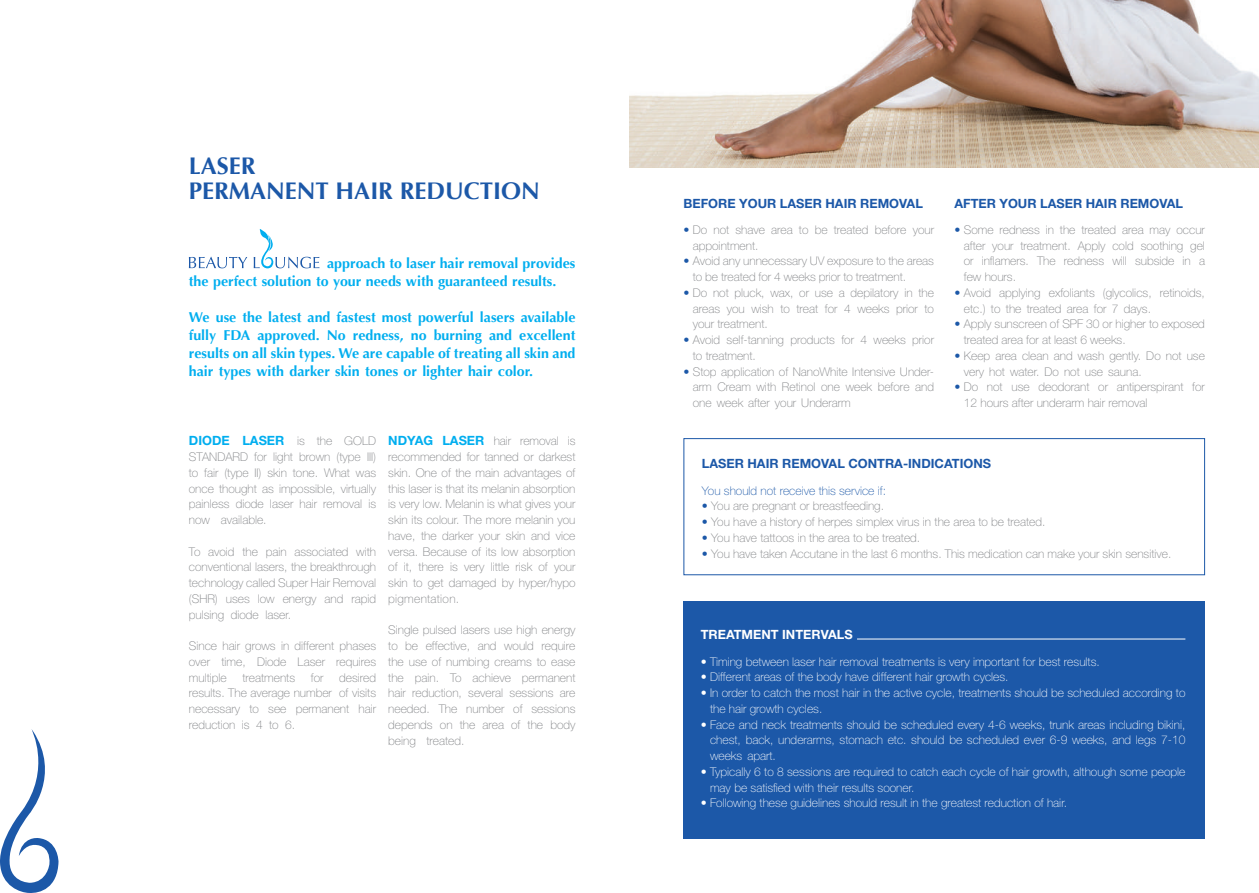
<style>
.page{position:relative;width:1259px;height:893px;background:#fff}
.page>*{position:absolute;margin:0;border:0;box-sizing:border-box;transform-origin:0 0}
.t1{font:700 24px/24.8px "Optima";color:#1c58a8}
.t2{font:700 14.25px/18px "Optima";color:#00aeef}
.t3{font:700 12.75px "Helvetica Neue";color:#1c58a8}
.t4{font:700 12.75px "Helvetica Neue";color:#00aeef}
.t5{font:700 12.75px "Helvetica Neue";color:#fff}
.t6{font:100 12px/15.8px "Helvetica Neue";color:#808285;text-align:justify}
.t7{font:100 12px/15.8px "Helvetica Neue";color:#fff}
.t8{font:100 12px "Helvetica Neue";color:#1c58a8}
.s1{font-weight:100;font-size:12px;color:#808285}
.s2{font-weight:700;font-size:12.75px;color:#00aeef}
.s3{color:#1c58a8}
</style>
<div class="page">
<svg style="left:0;top:729px;width:59px;height:164px"></svg>
<svg style="left:189px;top:257px;width:58px;height:11px"></svg>
<svg style="left:254px;top:229px;width:65px;height:40px"></svg>
<div style="left:683px;top:602px;width:522px;height:237px;background:#1c58a8"></div>
<div style="left:683px;top:438px;width:522px;height:137px;border:1px solid #1c58a8"></div>
<hr style="left:857px;top:639px;width:328px;height:1px;background:#fff">
<img style="left:629px;top:0;width:630px;height:168px">
<h1 class="t1" style="left:189px;top:154px;width:352px">LASER<br>PERMANENT HAIR REDUCTION</h1>
<p class="t2" style="left:189px;top:254px;width:388px;text-indent:138px">approach to laser hair removal provides the perfect solution to your needs with guaranteed results.</p>
<p class="t2" style="left:189px;top:308px;width:388px;text-align:justify">We use the latest and fastest most powerful lasers available fully FDA approved. No redness, no burning and excellent results on all skin types. We are capable of treating all skin and hair types with darker skin tones or lighter hair color.</p>
<p class="t4" style="left:189px;top:433px;width:189px">DIODE LASER <span class="s1">is the GOLD</span></p>
<p class="t6" style="left:189px;top:449px;width:189px">STANDARD for light brown (type III) to fair (type II) skin tone. What was once thought as impossible, virtually painless diode laser hair removal is now available.</p>
<p class="t6" style="left:189px;top:543px;width:189px">To avoid the pain associated with conventional lasers, the breakthrough technology called Super Hair Removal (SHR) uses low energy and rapid pulsing diode laser.</p>
<p class="t6" style="left:189px;top:638px;width:189px">Since hair grows in different phases over time, Diode Laser requires multiple</p>
<p class="t6" style="left:242px;top:669px;width:54px">treatments</p>
<p class="t6" style="left:311px;top:669px;width:14px">for</p>
<p class="t6" style="left:189px;top:669px;width:189px;text-indent:150px">desired results. The average number of visits necessary to see permanent hair reduction is 4 to 6.</p>
<p class="t6" style="left:388px;top:433px;width:189px"><span class="s2">NDYAG LASER</span> hair removal is recommended for tanned or darkest skin. One of the main advantages of this laser is that its melanin absorption is very low. Melanin is what gives your skin its colour. The more melanin you have, the darker your skin and vice versa. Because of its low absorption of it, there is very little risk of your skin to get damaged by hyper/hypo pigmentation.</p>
<p class="t6" style="left:388px;top:622px;width:189px">Single pulsed lasers use high energy to be effective, and would require the use of numbing creams to ease the pain. To achieve permanent hair reduction, several sessions are needed. The number of sessions depends on the area of the body being treated.</p>
<p class="t3" style="left:683px;top:195px;width:241px">BEFORE YOUR LASER HAIR REMOVAL</p>
<p class="t6" style="left:693px;top:222px;width:243px;text-indent:-9px"><span class="s3">•</span> Do not shave area to be treated before your appointment.</p>
<p class="t6" style="left:693px;top:253px;width:243px;text-indent:-9px"><span class="s3">•</span> Avoid any unnecessary UV exposure to the areas to be treated for 4 weeks prior to treatment.</p>
<p class="t6" style="left:693px;top:285px;width:243px;text-indent:-9px"><span class="s3">•</span> Do not pluck, wax, or use a depilatory in the areas you wish to treat for 4 weeks prior to your treatment.</p>
<p class="t6" style="left:693px;top:332px;width:243px;text-indent:-9px"><span class="s3">•</span> Avoid self-tanning products for 4 weeks prior to treatment.</p>
<p class="t6" style="left:693px;top:363px;width:243px;text-indent:-9px"><span class="s3">•</span> Stop application of NanoWhite Intensive Under&shy;arm Cream with Retinol one week before and one week after your Underarm</p>
<p class="t3" style="left:954px;top:195px;width:230px">AFTER YOUR LASER HAIR REMOVAL</p>
<p class="t6" style="left:963px;top:222px;width:243px;text-indent:-9px"><span class="s3">•</span> Some redness in the treated area may occur after your treatment. Apply cold soothing gel or inflamers. The redness will subside in a few hours.</p>
<p class="t6" style="left:963px;top:285px;width:243px;text-indent:-9px"><span class="s3">•</span> Avoid applying exfoliants (glycolics, retinoids, etc.) to the treated area for 7 days.</p>
<p class="t6" style="left:963px;top:316px;width:243px;text-indent:-9px"><span class="s3">•</span> Apply sunscreen of SPF 30 or higher to exposed treated area for at least 6 weeks.</p>
<p class="t6" style="left:963px;top:348px;width:243px;text-indent:-9px"><span class="s3">•</span> Keep area clean and wash gently. Do not use very hot water. Do not use sauna.</p>
<p class="t6" style="left:963px;top:379px;width:243px;text-indent:-9px"><span class="s3">•</span> Do not use deodorant or antiperspirant for<br>12 hours after underarm hair removal</p>
<p class="t3" style="left:702px;top:456px;width:291px">LASER HAIR REMOVAL CONTRA-INDICATIONS</p>
<p class="t8" style="left:702px;top:483px;width:186px">You should not receive this service if:</p>
<p class="t6" style="left:702px;top:498px;width:184px"><span class="s3">•</span> You are pregnant or breastfeeding.</p>
<p class="t6" style="left:702px;top:514px;width:345px"><span class="s3">•</span> You have a history of herpes simplex virus in the area to be treated.</p>
<p class="t6" style="left:702px;top:530px;width:220px"><span class="s3">•</span> You have tattoos in the area to be treated.</p>
<p class="t6" style="left:702px;top:545px;width:471px"><span class="s3">•</span> You have taken Accutane in the last 6 months. This medication can make your skin sensitive.</p>
<p class="t5" style="left:701px;top:627px;width:154px">TREATMENT INTERVALS</p>
<p class="t7" style="left:701px;top:653px;width:400px">• Timing between laser hair removal treatments is very important for best results.</p>
<p class="t7" style="left:701px;top:669px;width:309px">• Different areas of the body have different hair growth cycles.</p>
<p class="t7" style="left:710px;top:685px;width:477px;text-indent:-9px">• In order to catch the most hair in the active cycle, treatments should be scheduled according to the hair growth cycles.</p>
<p class="t7" style="left:710px;top:716px;width:477px;text-align:justify;text-indent:-9px">• Face and neck treatments should be scheduled every 4-6 weeks, trunk areas including bikini, chest, back, underarms, stomach etc. should be scheduled ever 6-9 weeks, and legs 7-10 weeks apart.</p>
<p class="t7" style="left:710px;top:764px;width:477px;text-indent:-9px">• Typically 6 to 8 sessions are required to catch each cycle of hair growth, although some people may be satisfied with their results sooner.</p>
<p class="t7" style="left:701px;top:795px;width:368px">• Following these guidelines should result in the greatest reduction of hair.</p>
</div>
